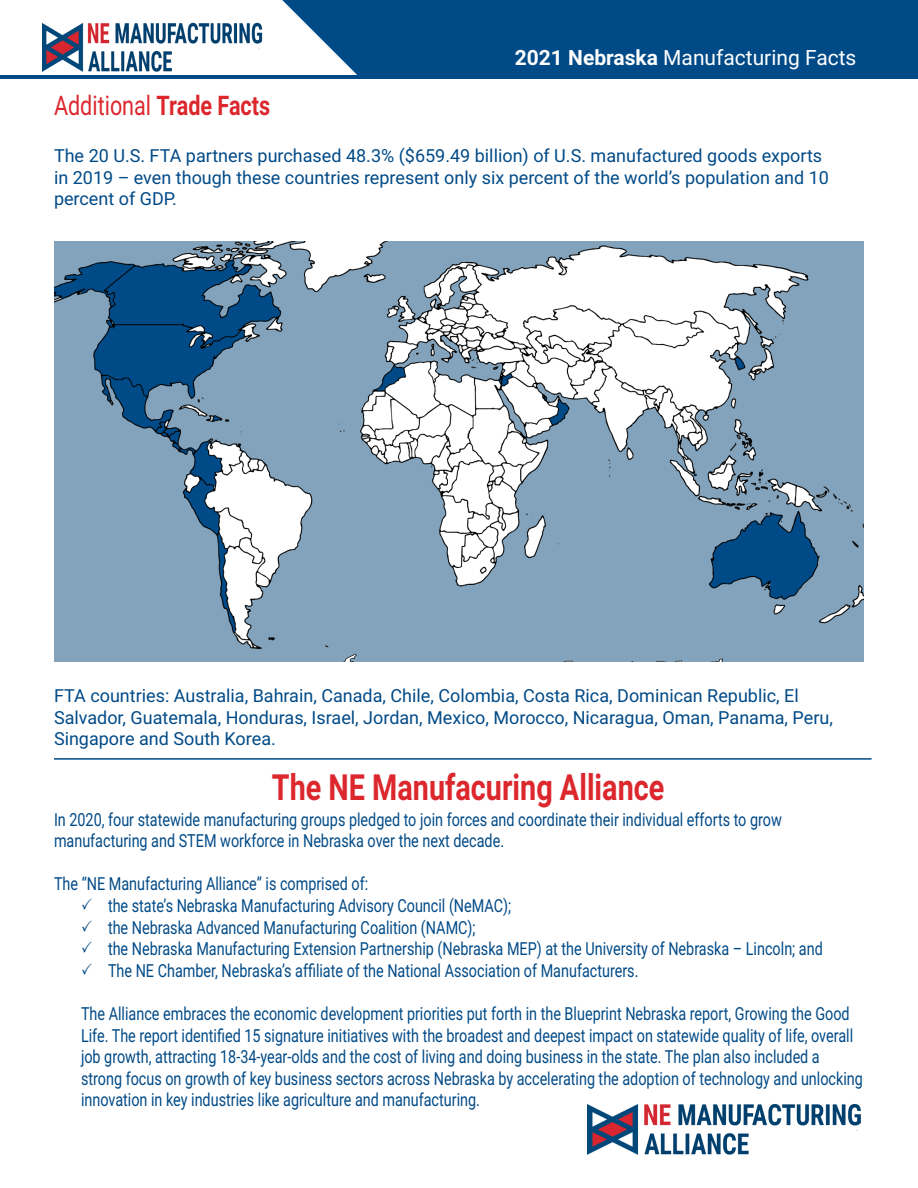
<style>
.page{position:relative;width:918px;height:1188px;background:#fff}
.page>*{position:absolute;margin:0;border:0;box-sizing:border-box;transform-origin:0 0}
.t1{font:700 36px "Roboto";color:#dc272d;scale:.8 1}
.t2{font:27px "Roboto";color:#dc272d;scale:.8 1}
.t3{font:21px "Roboto";color:#fff}
.t4{font:18px/21.6px "Roboto";color:#004a87;scale:.8 1}
.t5{font:18px/21.6px "Roboto";color:#004a87}
.s1{font-weight:700}
</style>
<div class="page">
<div style="left:282px;top:0;width:636px;height:76px;background:#004a87"></div>
<hr style="left:0;top:76px;width:918px;height:3px;background:#004a87">
<img style="left:54px;top:242px;width:810px;height:420px">
<img style="left:588px;top:1104px;width:273px;height:51px">
<hr style="left:54px;top:758px;width:818px;height:2px;background:#004a87">
<img style="left:42px;top:22px;width:220px;height:50px">
<p class="t3" style="left:515px;top:43px;width:343px"><span class="s1">2021 Nebraska</span> Manufacturing Facts</p>
<p class="t2" style="left:54px;top:87px;width:272px">Additional <span class="s1">Trade Facts</span></p>
<p class="t5" style="left:54px;top:144px;width:777px">The 20 U.S. FTA partners purchased 48.3% ($659.49 billion) of U.S. manufactured goods exports in 2019 – even though these countries represent only six percent of the world’s population and 10 percent of GDP.</p>
<p class="t5" style="left:54px;top:684px;width:780px">FTA countries: Australia, Bahrain, Canada, Chile, Colombia, Costa Rica, Dominican Republic, El<br>Salvador, Guatemala, Honduras, Israel, Jordan, Mexico, Morocco, Nicaragua, Oman, Panama, Peru,<br>Singapore and South Korea.</p>
<p class="t1" style="left:272px;top:762px;width:492px">The NE Manufacuring Alliance</p>
<p class="t4" style="left:54px;top:808px;width:911px">In 2020, four statewide manufacturing groups pledged to join forces and coordinate their individual efforts to grow manufacturing and STEM workforce in Nebraska over the next decade.</p>
<p class="t4" style="left:54px;top:873px;width:394px">The “NE Manufacturing Alliance” is comprised of:</p>
<p class="t4" style="left:81px;top:894px;width:539px">✓ the state’s Nebraska Manufacturing Advisory Council (NeMAC);</p>
<p class="t4" style="left:81px;top:916px;width:495px">✓ the Nebraska Advanced Manufacturing Coalition (NAMC);</p>
<p class="t4" style="left:81px;top:937px;width:929px">✓ the Nebraska Manufacturing Extension Partnership (Nebraska MEP) at the University of Nebraska – Lincoln; and</p>
<p class="t4" style="left:81px;top:959px;width:698px">✓ The NE Chamber, Nebraska’s affiliate of the National Association of Manufacturers.</p>
<p class="t4" style="left:81px;top:1002px;width:979px">The Alliance embraces the economic development priorities put forth in the Blueprint Nebraska report, Growing the Good Life. The report identified 15 signature initiatives with the broadest and deepest impact on statewide quality of life, overall job growth, attracting 18-34-year-olds and the cost of living and doing business in the state. The plan also included a strong focus on growth of key business sectors across Nebraska by accelerating the adoption of technology and unlocking innovation in key industries like agriculture and manufacturing.</p>
</div>
